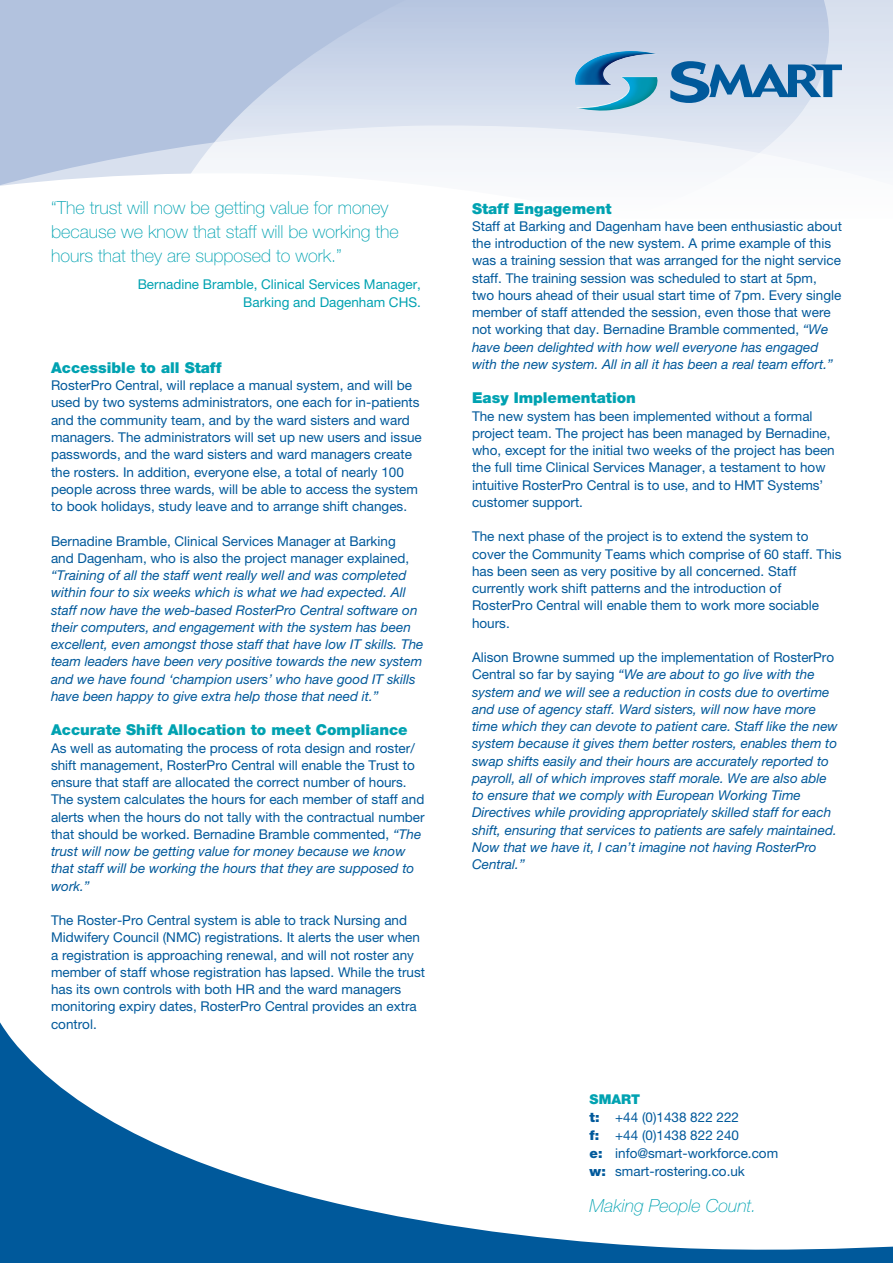
<style>
.page{position:relative;width:893px;height:1263px;background:#fff}
.page>*{position:absolute;margin:0;border:0;box-sizing:border-box;transform-origin:0 0}
.t1{font:100 18px/24px "Helvetica Neue";color:#00a2b1}
.t2{font:italic 100 18px "Helvetica Neue";color:#00a2b1}
.t3{font:900 15px "Helvetica Neue";color:#00a2b1}
.t4{font:13.5px/17.2px "Helvetica Neue";color:#00599b}
.t5{font:italic 13.5px/17.2px "Helvetica Neue";color:#00599b}
.t6{font:13.5px/18px "Helvetica Neue";color:#00a2b1;text-align:right}
.t7{font:900 13.5px "Helvetica Neue";color:#00a2b1}
.s1{font-style:normal}
.s2{font-style:italic}
.s3{font-weight:900}
</style>
<div class="page">
<svg style="left:466px;top:0;width:107px;height:123px;background:#c8d4e8"></svg>
<svg style="left:0;top:0;width:466px;height:123px;background:#bac9e1"></svg>
<svg style="left:573px;top:0;width:320px;height:123px;background:#ccd7e9"></svg>
<svg style="left:0;top:123px;width:893px;height:39px;fill:#eef2f8"></svg>
<svg style="left:670px;top:61px;width:172px;height:42px;background:#74a1c8"></svg>
<img style="left:571px;top:51px;width:90px;height:60px">
<svg style="left:0;top:1022px;width:893px;height:241px"></svg>
<svg style="left:0;top:162px;width:893px;height:24px;fill:#f5f8fb"></svg>
<p class="t1" style="left:51px;top:196px;width:349px">“The trust will now be getting value for money because we know that staff will be working the hours that they are supposed to work.”</p>
<p class="t6" style="left:138px;top:275px;width:285px">Bernadine Bramble, Clinical Services Manager,<br>Barking and Dagenham CHS.</p>
<p class="t3" style="left:51px;top:359px;width:172px">Accessible to all Staff</p>
<p class="t4" style="left:51px;top:377px;width:372px">RosterPro Central, will replace a manual system, and will be used by two systems administrators, one each for in-patients and the community team, and by the ward sisters and ward managers. The administrators will set up new users and issue passwords, and the ward sisters and ward managers create the rosters. In addition, everyone else, a total of nearly 100 people across three wards, will be able to access the system to book holidays, study leave and to arrange shift changes.</p>
<p class="t5" style="left:51px;top:532px;width:374px"><span class="s1">Bernadine Bramble, Clinical Services Manager at Barking<br>and Dagenham, who is also the project manager explained, </span>“Training of all the staff went really well and was completed within four to six weeks which is what we had expected. All staff now have the web-based RosterPro Central software on their computers, and engagement with the system has been excellent, even amongst those staff that have low IT skills. The team leaders have been very positive towards the new system and we have found ‘champion users’ who have good IT skills have been happy to give extra help those that need it.”</p>
<p class="t3" style="left:51px;top:721px;width:358px">Accurate Shift Allocation to meet Compliance</p>
<p class="t4" style="left:51px;top:739px;width:375px">As well as automating the process of rota design and roster/ shift management, RosterPro Central will enable the Trust to ensure that staff are allocated the correct number of hours.<br>The system calculates the hours for each member of staff and alerts when the hours do not tally with the contractual number that should be worked. Bernadine Bramble commented, <span class="s2">“The trust will now be getting value for money because we know that staff will be working the hours that they are supposed to work.”</span></p>
<p class="t4" style="left:51px;top:911px;width:376px">The Roster-Pro Central system is able to track Nursing and Midwifery Council (NMC) registrations. It alerts the user when a registration is approaching renewal, and will not roster any member of staff whose registration has lapsed. While the trust has its own controls with both HR and the ward managers monitoring expiry dates, RosterPro Central provides an extra control.</p>
<p class="t3" style="left:472px;top:199px;width:141px">Staff Engagement</p>
<p class="t4" style="left:472px;top:217px;width:371px">Staff at Barking and Dagenham have been enthusiastic about the introduction of the new system. A prime example of this was a training session that was arranged for the night service staff. The training session was scheduled to start at 5pm, two hours ahead of their usual start time of 7pm. Every single member of staff attended the session, even those that were not working that day. Bernadine Bramble commented, <span class="s2">“We have been delighted with how well everyone has engaged with the new system. All in all it has been a real team effort.”</span></p>
<p class="t3" style="left:472px;top:389px;width:165px">Easy Implementation</p>
<p class="t4" style="left:472px;top:407px;width:364px">The new system has been implemented without a formal project team. The project has been managed by Bernadine, who, except for the initial two weeks of the project has been the full time Clinical Services Manager, a testament to how intuitive RosterPro Central is to use, and to HMT Systems’ customer support.</p>
<p class="t4" style="left:472px;top:528px;width:371px">The next phase of the project is to extend the system to cover the Community Teams which comprise of 60 staff. This has been seen as very positive by all concerned. Staff currently work shift patterns and the introduction of RosterPro Central will enable them to work more sociable hours.</p>
<p class="t5" style="left:472px;top:648px;width:367px"><span class="s1">Alison Browne summed up the implementation of RosterPro Central so far by saying</span> “We are about to go live with the system and we will see a reduction in costs due to overtime and use of agency staff. Ward sisters, will now have more time which they can devote to patient care. Staff like the new system because it gives them better rosters, enables them to swap shifts easily and their hours are accurately reported to payroll, all of which improves staff morale. We are also able to ensure that we comply with European Working Time Directives while providing appropriately skilled staff for each shift, ensuring that services to patients are safely maintained.<br>Now that we have it, I can’t imagine not having RosterPro Central.”</p>
<p class="t7" style="left:590px;top:1091px;width:52px">SMART</p>
<p class="t4" style="left:590px;top:1108px;width:151px"><span class="s3">t:</span> +44 (0)1438 822 222</p>
<p class="t4" style="left:590px;top:1126px;width:151px"><span class="s3">f:</span> +44 (0)1438 822 240</p>
<p class="t4" style="left:590px;top:1144px;width:190px"><span class="s3">e:</span> info@smart-workforce.com</p>
<p class="t4" style="left:590px;top:1162px;width:157px"><span class="s3">w:</span> smart-rostering.co.uk</p>
<p class="t2" style="left:590px;top:1196px;width:168px">Making People Count.</p>
</div>
